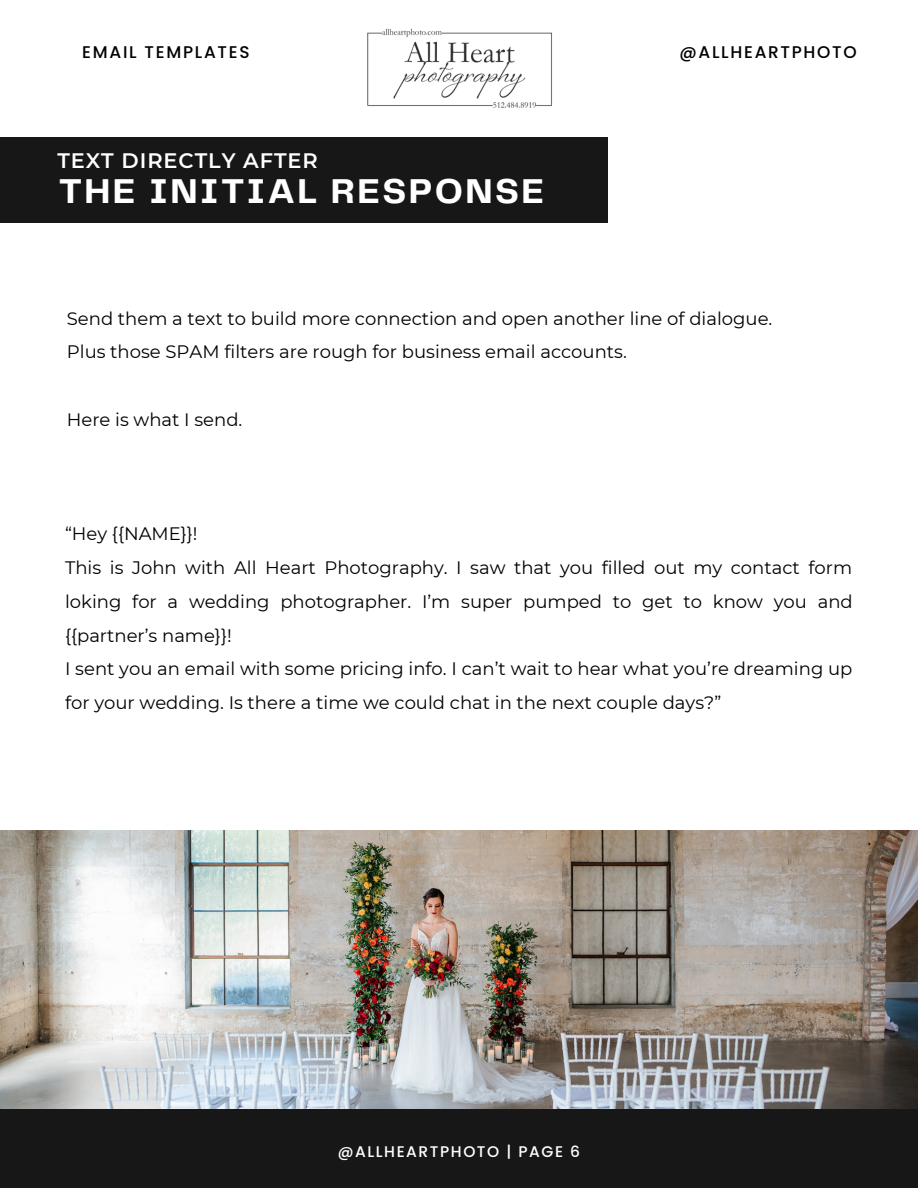
<style>
.page{position:relative;width:918px;height:1188px;background:#fff}
.page>*{position:absolute;margin:0;border:0;box-sizing:border-box;transform-origin:0 0}
.t1{font:700 35.85px "Telegraf";letter-spacing:.07em;color:#fff}
.t2{font:600 21px "Montserrat";letter-spacing:.045em;color:#fff}
.t3{font:18px/33.8px "Montserrat";color:#000;text-align:justify}
.t4{font:500 16.95px "Poppins";letter-spacing:.1em;color:#000}
.t5{font:500 15.45px "Poppins";letter-spacing:.1em;color:#fff}
</style>
<div class="page">
<div style="left:0;top:1109px;width:918px;height:79px;background:#171717"></div>
<div style="left:0;top:137px;width:608px;height:86px;background:#171717"></div>
<img style="left:367px;top:28px;width:185px;height:80px">
<img style="left:0;top:831px;width:918px;height:278px">
<p class="t4" style="left:82px;top:40px;width:169px">EMAIL TEMPLATES</p>
<p class="t4" style="left:679px;top:40px;width:179px">@ALLHEARTPHOTO</p>
<p class="t2" style="left:57px;top:147px;width:262px">TEXT DIRECTLY AFTER</p>
<p class="t1" style="left:59px;top:176px;width:487px">THE INITIAL RESPONSE</p>
<p class="t3" style="left:67px;top:301px;width:707px">Send them a text to build more connection and open another line of dialogue.</p>
<p class="t3" style="left:67px;top:335px;width:561px">Plus those SPAM filters are rough for business email accounts.</p>
<p class="t3" style="left:67px;top:402px;width:177px">Here is what I send.</p>
<p class="t3" style="left:65px;top:517px;width:134px">“Hey {{NAME}}!</p>
<p class="t3" style="left:65px;top:551px;width:789px">This is John with All Heart Photography. I saw that you filled out my contact form loking for a wedding photographer. I’m super pumped to get to know you and {{partner’s name}}!</p>
<p class="t3" style="left:65px;top:652px;width:789px">I sent you an email with some pricing info. I can’t wait to hear what you’re dreaming up for your wedding. Is there a time we could chat in the next couple days?”</p>
<p class="t5" style="left:338px;top:1140px;width:244px">@ALLHEARTPHOTO | PAGE 6</p>
</div>
